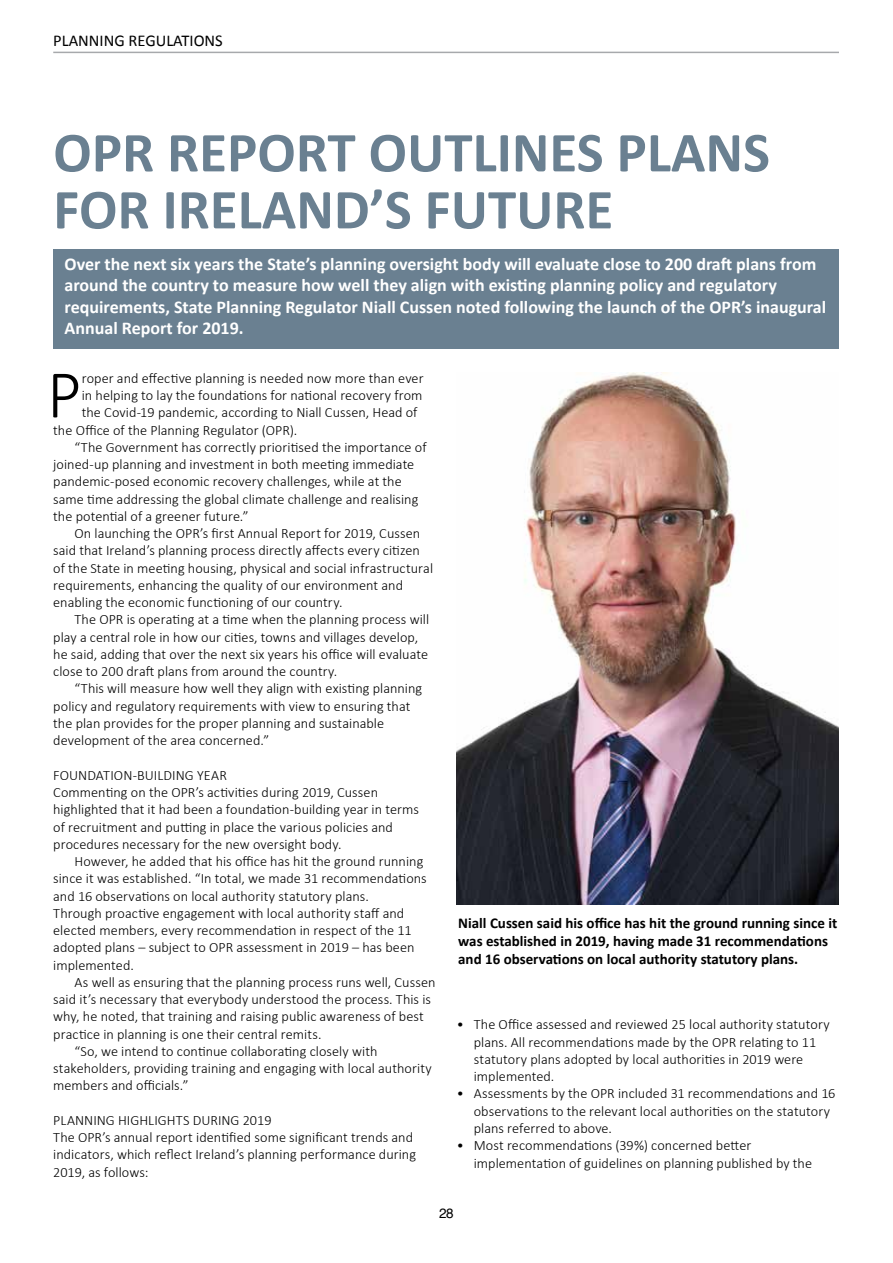
<style>
.page{position:relative;width:893px;height:1263px;background:#fff}
.page>*{position:absolute;margin:0;border:0;box-sizing:border-box;transform-origin:0 0}
.t1{font:300 68.55px "Calibri";color:#000}
.t2{font:700 57px/57px "Calibri";color:#6a8091}
.t3{font:700 18px/21.6px "Calibri";color:#fff}
.t4{font:16.5px "Calibri";color:#000}
.t5{font:700 15px/18px "Calibri";color:#000}
.t6{font:300 14.25px/17.2px "Calibri";letter-spacing:.005em;color:#000}
.t7{font:13.5px "Helvetica";color:#000}
</style>
<div class="page">
<div style="left:53px;top:249px;width:786px;height:99px;background:#6a8091"></div>
<hr style="left:53px;top:52px;width:786px;height:1px;background:#a7a9ac">
<img style="left:457px;top:372px;width:382px;height:533px">
<p class="t4" style="left:53px;top:31px;width:171px">PLANNING REGULATIONS</p>
<h2 class="t2" style="left:53px;top:122px;width:718px">OPR REPORT OUTLINES PLANS<br>FOR IRELAND’S FUTURE</h2>
<p class="t3" style="left:65px;top:252px;width:763px">Over the next six years the State’s planning oversight body will evaluate close to 200 draft plans from around the country to measure how well they align with existing planning policy and regulatory requirements, State Planning Regulator Niall Cussen noted following the launch of the OPR’s inaugural Annual Report for 2019.</p>
<h1 class="t1" style="left:47px;top:352px;width:36px">P</h1>
<p class="t6" style="left:82px;top:369px;width:343px">roper and effective planning is needed now more than ever</p>
<p class="t6" style="left:82px;top:387px;width:342px">in helping to lay the foundations for national recovery from</p>
<p class="t6" style="left:82px;top:404px;width:337px">the Covid-19 pandemic, according to Niall Cussen, Head of</p>
<p class="t6" style="left:53px;top:421px;width:245px">the Office of the Planning Regulator (OPR).</p>
<p class="t6" style="left:75px;top:438px;width:354px">“The Government has correctly prioritised the importance of</p>
<p class="t6" style="left:53px;top:456px;width:363px">joined-up planning and investment in both meeting immediate</p>
<p class="t6" style="left:53px;top:473px;width:350px">pandemic-posed economic recovery challenges, while at the</p>
<p class="t6" style="left:53px;top:490px;width:367px">same time addressing the global climate challenge and realising</p>
<p class="t6" style="left:53px;top:507px;width:197px">the potential of a greener future.”</p>
<p class="t6" style="left:75px;top:525px;width:347px">On launching the OPR’s first Annual Report for 2019, Cussen</p>
<p class="t6" style="left:53px;top:542px;width:368px">said that Ireland’s planning process directly affects every citizen</p>
<p class="t6" style="left:53px;top:559px;width:381px">of the State in meeting housing, physical and social infrastructural</p>
<p class="t6" style="left:53px;top:576px;width:351px">requirements, enhancing the quality of our environment and</p>
<p class="t6" style="left:53px;top:594px;width:291px">enabling the economic functioning of our country.</p>
<p class="t6" style="left:75px;top:611px;width:356px">The OPR is operating at a time when the planning process will</p>
<p class="t6" style="left:53px;top:628px;width:367px">play a central role in how our cities, towns and villages develop,</p>
<p class="t6" style="left:53px;top:645px;width:376px">he said, adding that over the next six years his office will evaluate</p>
<p class="t6" style="left:53px;top:663px;width:286px">close to 200 draft plans from around the country.</p>
<p class="t6" style="left:75px;top:680px;width:349px">“This will measure how well they align with existing planning</p>
<p class="t6" style="left:53px;top:697px;width:359px">policy and regulatory requirements with view to ensuring that</p>
<p class="t6" style="left:53px;top:714px;width:332px">the plan provides for the proper planning and sustainable</p>
<p class="t6" style="left:53px;top:732px;width:217px">development of the area concerned.”</p>
<p class="t6" style="left:53px;top:766px;width:367px">FOUNDATION-BUILDING YEAR<br>Commenting on the OPR’s activities during 2019, Cussen highlighted that it had been a foundation-building year in terms of recruitment and putting in place the various policies and procedures necessary for the new oversight body.</p>
<p class="t6" style="left:53px;top:852px;width:375px;text-indent:21px">However, he added that his office has hit the ground running since it was established. “In total, we made 31 recommendations and 16 observations on local authority statutory plans.<br>Through proactive engagement with local authority staff and elected members, every recommendation in respect of the 11 adopted plans – subject to OPR assessment in 2019 – has been implemented.</p>
<p class="t6" style="left:75px;top:973px;width:362px">As well as ensuring that the planning process runs well, Cussen</p>
<p class="t6" style="left:53px;top:990px;width:379px">said it’s necessary that everybody understood the process. This is</p>
<p class="t6" style="left:53px;top:1008px;width:372px">why, he noted, that training and raising public awareness of best</p>
<p class="t6" style="left:53px;top:1025px;width:270px">practice in planning is one their central remits.</p>
<p class="t6" style="left:75px;top:1042px;width:304px">“So, we intend to continue collaborating closely with</p>
<p class="t6" style="left:53px;top:1059px;width:380px">stakeholders, providing training and engaging with local authority</p>
<p class="t6" style="left:53px;top:1077px;width:137px">members and officials.”</p>
<p class="t6" style="left:53px;top:1111px;width:364px">PLANNING HIGHLIGHTS DURING 2019<br>The OPR’s annual report identified some significant trends and indicators, which reflect Ireland’s planning performance during 2019, as follows:</p>
<p class="t5" style="left:458px;top:913px;width:380px">Niall Cussen said his office has hit the ground running since it was established in 2019, having made 31 recommendations and 16 observations on local authority statutory plans.</p>
<p class="t6" style="left:474px;top:1016px;width:357px;text-indent:-17px">• The Office assessed and reviewed 25 local authority statutory plans. All recommendations made by the OPR relating to 11 statutory plans adopted by local authorities in 2019 were implemented.</p>
<p class="t6" style="left:474px;top:1085px;width:363px;text-indent:-17px">• Assessments by the OPR included 31 recommendations and 16 observations to the relevant local authorities on the statutory plans referred to above.</p>
<p class="t6" style="left:474px;top:1137px;width:340px;text-indent:-17px">• Most recommendations (39%) concerned better implementation of guidelines on planning published by the</p>
<p class="t7" style="left:439px;top:1202px;width:16px">28</p>
</div>
